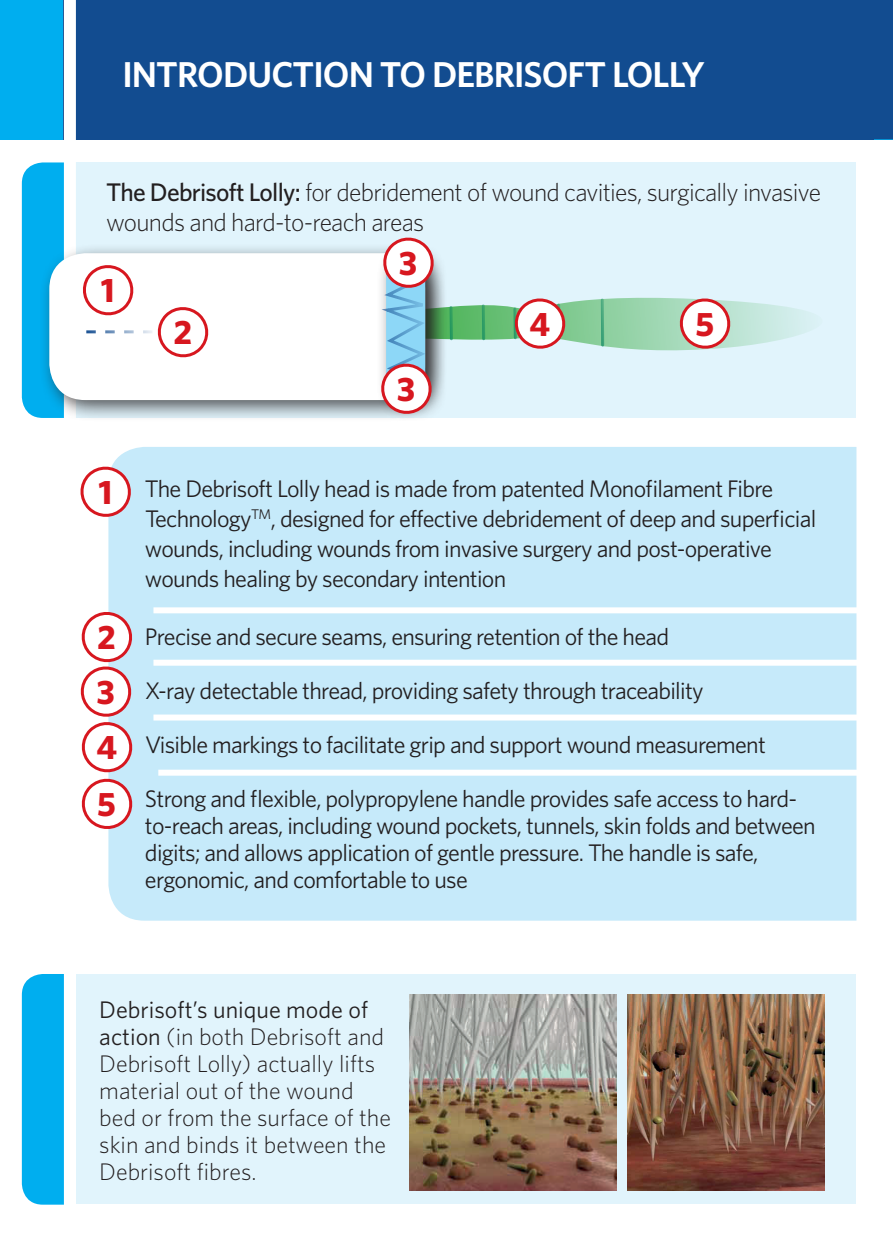
<style>
.page{position:relative;width:893px;height:1259px;background:#fff}
.page>*{position:absolute;margin:0;border:0;box-sizing:border-box;transform-origin:0 0}
.t1{font:600 36px "Whitney";letter-spacing:-.025em;color:#fff}
.t2{font:700 33.9px/56.1px "Whitney";color:#d7171f;text-align:justify}
.t3{font:300 25.5px/30.6px "Whitney";letter-spacing:-.03em;color:#231f20}
.t4{font:24px/30px "Whitney";letter-spacing:-.03em;color:#231f20}
.t5{font:300 24px/27px "Whitney";color:#231f20}
.s1{font-weight:500}
.s2{font-weight:400}
</style>
<div class="page">
<div style="left:76px;top:974px;width:779px;height:229px;background:#e1f4fc"></div>
<div style="left:108px;top:447px;width:748px;height:473px;background:#c6eafa"></div>
<div style="left:73px;top:162px;width:783px;height:256px;background:#e1f4fc"></div>
<div style="left:0;top:0;width:893px;height:139px;background:#124c90"></div>
<div style="left:64px;top:0;width:12px;height:424px;background:#fff"></div>
<div style="left:39px;top:243px;width:409px;height:179px;background:#231f20;opacity:.75"></div>
<div style="left:49px;top:253px;width:376px;height:147px;background:#fff;border-radius:36px"></div>
<svg style="left:80px;top:607px;width:53px;height:227px"></svg>
<svg style="left:80px;top:461px;width:52px;height:61px"></svg>
<svg style="left:22px;top:162px;width:187px;height:256px"></svg>
<div style="left:153px;top:607px;width:740px;height:6px;background:#fff"></div>
<div style="left:153px;top:659px;width:740px;height:6px;background:#fff"></div>
<div style="left:153px;top:714px;width:740px;height:6px;background:#fff"></div>
<div style="left:158px;top:769px;width:735px;height:6px;background:#fff"></div>
<img style="left:410px;top:994px;width:206px;height:196px">
<img style="left:628px;top:994px;width:196px;height:196px">
<div style="left:22px;top:974px;width:42px;height:230px;background:#00aeef"></div>
<div style="left:0;top:0;width:63px;height:139px;background:#00aeef"></div>
<svg style="left:376px;top:237px;width:431px;height:182px"></svg>
<h1 class="t1" style="left:122px;top:53px;width:584px">INTRODUCTION TO DEBRISOFT LOLLY</h1>
<p class="t3" style="left:106px;top:176px;width:716px"><span class="s1">The Debrisoft Lolly:</span> for debridement of wound cavities, surgically invasive wounds and hard-to-reach areas</p>
<h2 class="t2" style="left:101px;top:261px;width:15px">1</h2>
<h2 class="t2" style="left:399px;top:234px;width:20px">3</h2>
<h2 class="t2" style="left:529px;top:295px;width:22px">4</h2>
<h2 class="t2" style="left:173px;top:303px;width:20px">2</h2>
<h2 class="t2" style="left:695px;top:295px;width:20px">5</h2>
<h2 class="t2" style="left:397px;top:360px;width:20px">3</h2>
<p class="t4" style="left:145px;top:473px;width:673px;text-indent:-34px">1. The Debrisoft Lolly head is made from patented Monofilament Fibre Technology<sup>TM</sup>, designed for effective debridement of deep and superficial wounds, including wounds from invasive surgery and post-operative wounds healing by secondary intention</p>
<p class="t4" style="left:145px;top:621px;width:526px">Precise and secure seams, ensuring retention of the head</p>
<p class="t4" style="left:111px;top:675px;width:594px">3. X-ray detectable thread, providing safety through traceability</p>
<p class="t4" style="left:111px;top:729px;width:657px">4. Visible markings to facilitate grip and support wound measurement</p>
<p class="t4" style="left:145px;top:784px;width:672px;line-height:27px;text-indent:-34px">5. Strong and flexible, polypropylene handle provides safe access to hard&shy;to-reach areas, including wound pockets, tunnels, skin folds and between digits; and allows application of gentle pressure. The handle is safe, ergonomic, and comfortable to use</p>
<h2 class="t2" style="left:98px;top:463px;width:15px">1</h2>
<h2 class="t2" style="left:97px;top:608px;width:20px">2</h2>
<h2 class="t2" style="left:96px;top:663px;width:22px">3<br>4<br>5</h2>
<p class="t5" style="left:99px;top:995px;width:293px"><span class="s2">Debrisoft’s unique mode of action</span> (in both Debrisoft and<br>Debrisoft Lolly) actually lifts material out of the wound bed or from the surface of the skin and binds it between the<br>Debrisoft fibres.</p>
</div>
